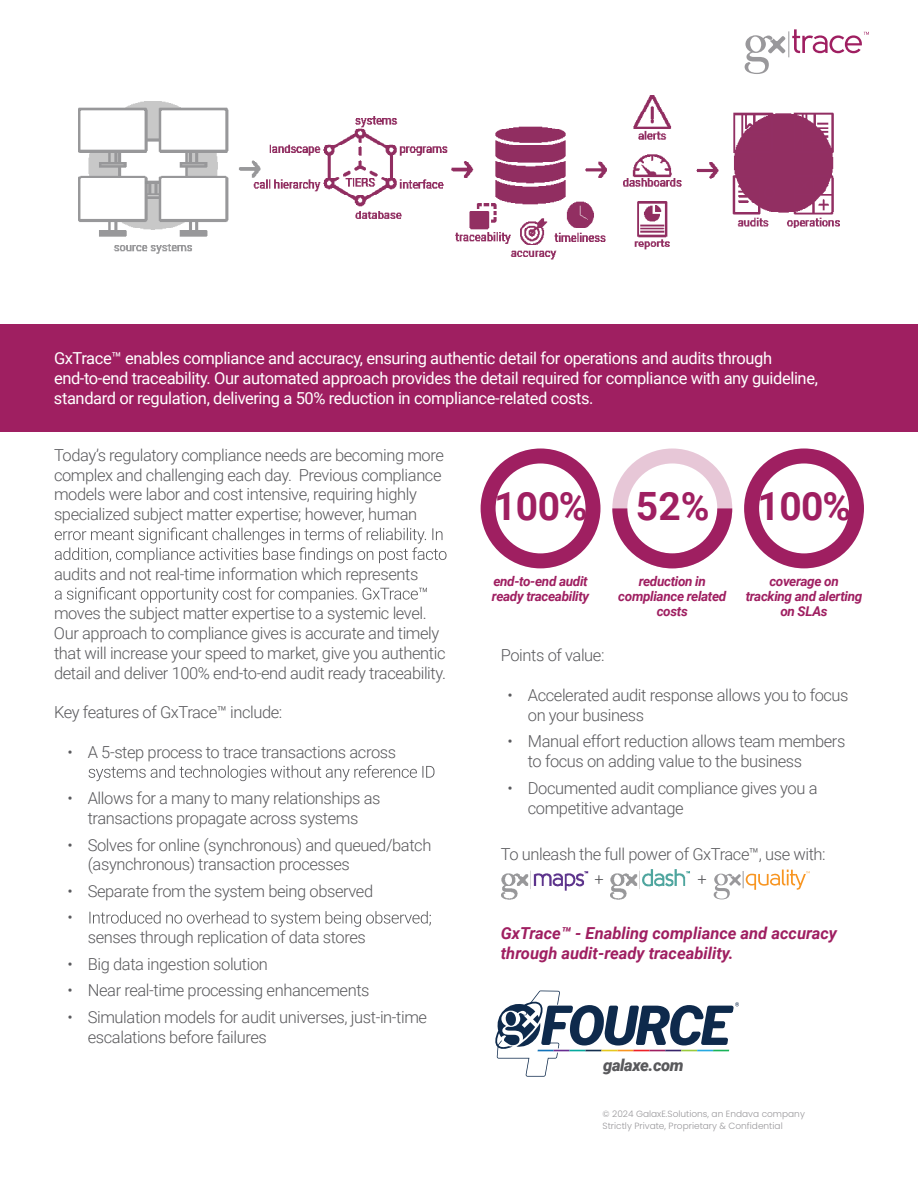
<style>
.page{position:relative;width:918px;height:1188px;background:#fff}
.page>*{position:absolute;margin:0;border:0;box-sizing:border-box;transform-origin:0 0}
.t1{font:700 39px "Roboto";letter-spacing:-.015em;color:#9f1f61}
.t2{font:300 16.5px/19.8px "Roboto";letter-spacing:-.025em;color:#59595c}
.t3{font:16.5px/19.8px "Roboto";letter-spacing:-.025em;color:#fff}
.t4{font:italic 700 16.5px/19.8px "Roboto";color:#9f1f61}
.t5{font:italic 900 16.5px "Roboto";letter-spacing:-.025em;color:#59595c}
.t6{font:italic 700 13.5px/15px "Roboto";letter-spacing:-.025em;color:#9f1f61;text-align:center}
.t7{font:300 9px/12px "Dava Sans";color:#99989b}
</style>
<div class="page">
<svg style="left:744px;top:448px;width:120px;height:120px"></svg>
<svg style="left:612px;top:448px;width:120px;height:120px"></svg>
<svg style="left:481px;top:448px;width:119px;height:120px"></svg>
<svg style="left:55px;top:528px;width:392px;height:35px"></svg>
<svg style="left:55px;top:587px;width:372px;height:16px"></svg>
<svg style="left:89px;top:765px;width:345px;height:16px"></svg>
<svg style="left:89px;top:911px;width:342px;height:16px"></svg>
<div style="left:0;top:324px;width:918px;height:108px;background:#9f1f61"></div>
<img style="left:79px;top:96px;width:760px;height:164px">
<svg style="left:745px;top:29px;width:124px;height:45px"></svg>
<img style="left:501px;top:869px;width:224px;height:31px">
<svg style="left:714px;top:870px;width:96px;height:29px"></svg>
<svg style="left:495px;top:991px;width:244px;height:86px"></svg>
<p class="t3" style="left:54px;top:348px;width:766px">GxTrace™ enables compliance and accuracy, ensuring authentic detail for operations and audits through end-to-end traceability. Our automated approach provides the detail required for compliance with any guideline, standard or regulation, delivering a 50% reduction in compliance-related costs.</p>
<p class="t2" style="left:54px;top:444px;width:391px">Today’s regulatory compliance needs are becoming more complex and challenging each day. Previous compliance models were labor and cost intensive, requiring highly specialized subject matter expertise; however, human</p>
<p class="t2" style="left:54px;top:563px;width:366px">audits and not real-time information which represents</p>
<p class="t2" style="left:54px;top:603px;width:394px">moves the subject matter expertise to a systemic level.<br>Our approach to compliance gives is accurate and timely that will increase your speed to market, give you authentic detail and deliver 100% end-to-end audit ready traceability.</p>
<p class="t2" style="left:54px;top:702px;width:230px">Key features of GxTrace™ include:</p>
<p class="t2" style="left:68px;top:741px;width:330px">• A 5-step process to trace transactions across</p>
<p class="t2" style="left:68px;top:788px;width:315px;text-align:center">• Allows for a many to many relationships as transactions propagate across systems</p>
<p class="t2" style="left:88px;top:834px;width:345px;text-indent:-20px">• Solves for online (synchronous) and queued/batch (asynchronous) transaction processes</p>
<p class="t2" style="left:68px;top:877px;width:307px;line-height:26.5px">• Separate from the system being observed •</p>
<p class="t2" style="left:88px;top:927px;width:280px">senses through replication of data stores</p>
<p class="t2" style="left:68px;top:953px;width:202px">• Big data ingestion solution</p>
<p class="t2" style="left:68px;top:980px;width:304px">• Near real-time processing enhancements</p>
<p class="t2" style="left:88px;top:1007px;width:341px;text-indent:-20px">• Simulation models for audit universes, just-in-time escalations before failures</p>
<h1 class="t1" style="left:494px;top:479px;width:95px">100%</h1>
<p class="t6" style="left:492px;top:573px;width:99px;text-align:left">end-to-end audit ready traceability</p>
<h1 class="t1" style="left:636px;top:479px;width:75px">52%</h1>
<h1 class="t1" style="left:758px;top:479px;width:95px">100%</h1>
<p class="t6" style="left:618px;top:573px;width:110px">reduction in compliance related costs</p>
<p class="t6" style="left:746px;top:573px;width:118px">coverage on tracking and alerting on SLAs</p>
<p class="t2" style="left:501px;top:645px;width:105px">Points of value:</p>
<p class="t2" style="left:528px;top:685px;width:322px;text-indent:-20px">• Accelerated audit response allows you to focus on your business</p>
<p class="t2" style="left:528px;top:731px;width:319px;text-indent:-20px">• Manual effort reduction allows team members to focus on adding value to the business</p>
<p class="t2" style="left:528px;top:777px;width:291px;text-indent:-20px">• Documented audit compliance gives you a competitive advantage</p>
<p class="t2" style="left:501px;top:844px;width:326px">To unleash the full power of GxTrace™, use with:</p>
<p class="t2" style="left:595px;top:869px;width:11px">+</p>
<p class="t2" style="left:698px;top:869px;width:11px">+</p>
<p class="t4" style="left:501px;top:923px;width:338px">GxTrace™ - Enabling compliance and accuracy through audit-ready traceability.</p>
<p class="t5" style="left:603px;top:1054px;width:82px">galaxe.com</p>
<p class="t7" style="left:603px;top:1108px;width:204px">© 2024 GalaxE.Solutions, an Endava company<br>Strictly Private, Proprietary &amp; Confidential</p>
</div>
